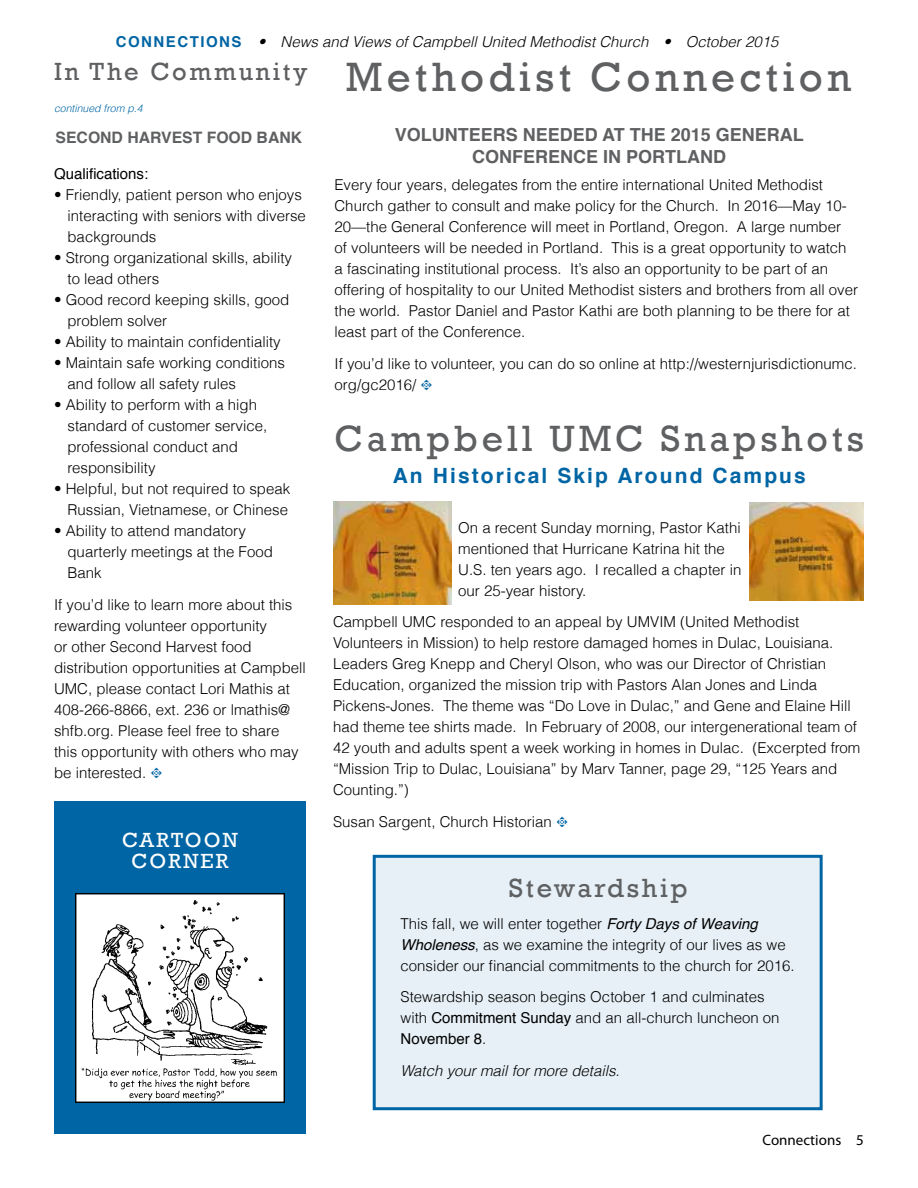
<style>
.page{position:relative;width:918px;height:1188px;background:#fff}
.page>*{position:absolute;margin:0;border:0;box-sizing:border-box;transform-origin:0 0}
.t1{font:42px "Rockwell";letter-spacing:.1em;color:#5f6062}
.t2{font:37.5px "Rockwell";letter-spacing:.1em;color:#5f6062}
.t3{font:27px "Rockwell";letter-spacing:.1em;color:#5f6062}
.t4{font:700 21px "Helvetica";letter-spacing:.1em;color:#0065a4}
.t5{font:21px/21px "Rockwell";letter-spacing:.1em;color:#fff;text-align:center}
.t6{font:700 18px/21.6px "Helvetica";color:#5f6062;text-align:center}
.t7{font:700 15.75px "Helvetica";color:#5f6062}
.t8{font:300 15px/21px "Helvetica";color:#000}
.t9{font:italic 300 15px "Helvetica";color:#000}
.t10{font:15px "Helvetica";color:#000}
.t11{font:15px "Myriad Pro";color:#000}
.t12{font:italic 300 10.5px "Helvetica";color:#0065a4}
.s1{font-weight:700;font-style:normal;color:#0065a4}
.s2{font-family:"Type Embellishments One Let Plain";font-weight:400;color:#0065a4}
.s3{font-weight:400;font-style:italic}
.s4{font-weight:400}
</style>
<div class="page">
<div style="left:54px;top:801px;width:252px;height:333px;background:#0065a4"></div>
<img style="left:333px;top:502px;width:118px;height:103px">
<img style="left:749px;top:503px;width:115px;height:97px">
<div style="left:373px;top:855px;width:450px;height:255px;background:#e6f0f6;border:3px solid #0065a4"></div>
<img style="left:76px;top:893px;width:208px;height:209px">
<p class="t9" style="left:116px;top:33px;width:664px"><span class="s1">CONNECTIONS</span> • News and Views of Campbell United Methodist Church • October 2015</p>
<h1 class="t1" style="left:54px;top:53px;width:799px"><sup>In</sup> <sup>The</sup> <sup>Community</sup> Methodist Connection</h1>
<p class="t12" style="left:54px;top:102px;width:90px">continued from p.4</p>
<p class="t7" style="left:56px;top:125px;width:248px">SECOND HARVEST FOOD BANK</p>
<p class="t10" style="left:54px;top:162px;width:96px">Qualifications:</p>
<p class="t8" style="left:68px;top:184px;width:240px;text-indent:-14px">• Friendly, patient person who enjoys interacting with seniors with diverse backgrounds</p>
<p class="t8" style="left:68px;top:247px;width:226px;text-indent:-14px">• Strong organizational skills, ability to lead others</p>
<p class="t8" style="left:68px;top:289px;width:223px;text-indent:-14px">• Good record keeping skills, good problem solver</p>
<p class="t8" style="left:54px;top:331px;width:228px">• Ability to maintain confidentiality</p>
<p class="t8" style="left:68px;top:352px;width:219px;text-indent:-14px">• Maintain safe working conditions and follow all safety rules</p>
<p class="t8" style="left:68px;top:394px;width:201px;text-indent:-14px">• Ability to perform with a high standard of customer service, professional conduct and responsibility</p>
<p class="t8" style="left:54px;top:478px;width:238px;text-align:right">• Helpful, but not required to speak<br>Russian, Vietnamese, or Chinese</p>
<p class="t8" style="left:68px;top:520px;width:207px;text-indent:-14px">• Ability to attend mandatory quarterly meetings at the Food<br>Bank</p>
<p class="t8" style="left:54px;top:594px;width:253px">If you’d like to learn more about this rewarding volunteer opportunity<br>or other Second Harvest food distribution opportunities at Campbell UMC, please contact Lori Mathis at 408-266-8866, ext. 236 or lmathis@ shfb.org. Please feel free to share this opportunity with others who may be interested. <span class="s2">t</span></p>
<h3 class="t5" style="left:122px;top:830px;width:117px">CARTOON<br>CORNER</h3>
<p class="t6" style="left:395px;top:124px;width:411px">VOLUNTEERS NEEDED AT THE 2015 GENERAL<br>CONFERENCE IN PORTLAND</p>
<p class="t8" style="left:334px;top:174px;width:525px">Every four years, delegates from the entire international United Methodist Church gather to consult and make policy for the Church. In 2016—May 10- 20—the General Conference will meet in Portland, Oregon. A large number<br>of volunteers will be needed in Portland. This is a great opportunity to watch a fascinating institutional process. It’s also an opportunity to be part of an offering of hospitality to our United Methodist sisters and brothers from all over the world. Pastor Daniel and Pastor Kathi are both planning to be there for at least part of the Conference.</p>
<p class="t8" style="left:334px;top:353px;width:524px">If you’d like to volunteer, you can do so online at http://westernjurisdictionumc. org/gc2016/ <span class="s2">t</span></p>
<h2 class="t2" style="left:335px;top:417px;width:531px">Campbell UMC Snapshots</h2>
<h3 class="t4" style="left:393px;top:459px;width:415px">An Historical Skip Around Campus</h3>
<p class="t8" style="left:458px;top:517px;width:285px">On a recent Sunday morning, Pastor Kathi mentioned that Hurricane Katrina hit the U.S. ten years ago. I recalled a chapter in our 25-year history.</p>
<p class="t8" style="left:333px;top:611px;width:529px">Campbell UMC responded to an appeal by UMVIM (United Methodist Volunteers in Mission) to help restore damaged homes in Dulac, Louisiana.<br>Leaders Greg Knepp and Cheryl Olson, who was our Director of Christian Education, organized the mission trip with Pastors Alan Jones and Linda Pickens-Jones. The theme was “Do Love in Dulac,” and Gene and Elaine Hill had theme tee shirts made. In February of 2008, our intergenerational team of 42 youth and adults spent a week working in homes in Dulac. (Excerpted from “Mission Trip to Dulac, Louisiana” by Marv Tanner, page 29, “125 Years and Counting.”)</p>
<p class="t8" style="left:333px;top:811px;width:237px">Susan Sargent, Church Historian <span class="s2">t</span></p>
<h3 class="t3" style="left:509px;top:872px;width:180px">Stewardship</h3>
<p class="t8" style="left:401px;top:913px;width:396px">This fall, we will enter together <span class="s3">Forty Days of Weaving<br>Wholeness</span>, as we examine the integrity of our lives as we consider our financial commitments to the church for 2016.</p>
<p class="t8" style="left:401px;top:986px;width:381px">Stewardship season begins October 1 and culminates with <span class="s4">Commitment Sunday</span> and an all-church luncheon on<br><span class="s4">November 8</span>.</p>
<p class="t9" style="left:401px;top:1061px;width:221px">Watch your mail for more details.</p>
<p class="t11" style="left:762px;top:1131px;width:103px">Connections 5</p>
</div>
